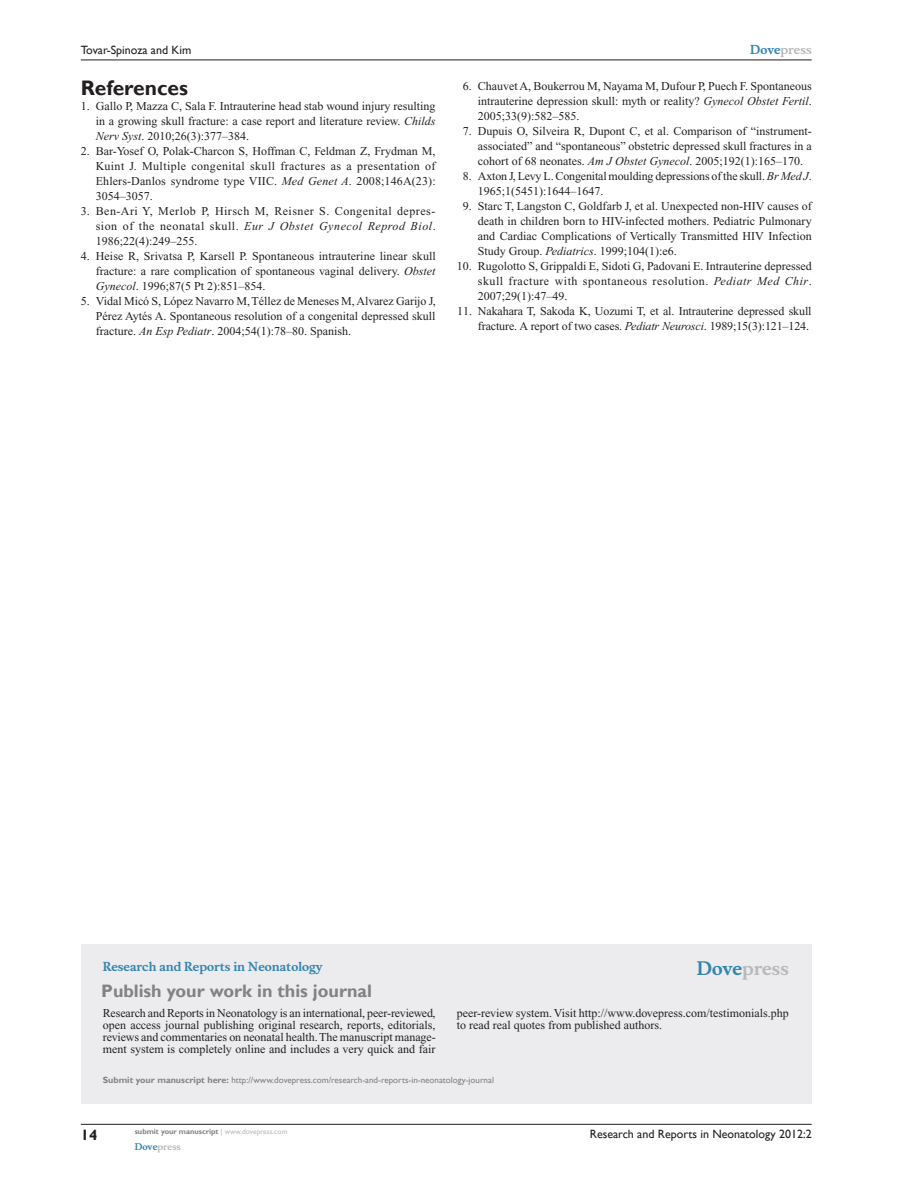
<style>
.page{position:relative;width:918px;height:1188px;background:#fff}
.page>*{position:absolute;margin:0;border:0;box-sizing:border-box;transform-origin:0 0}
.t1{font:700 21px "Gill Sans";color:#231f20}
.t2{font:700 18px "Gill Sans";color:#808285}
.t3{font:700 18px "Musee";color:#b8b9bc}
.t4{font:700 15px "Gill Sans";color:#231f20}
.t5{font:12px/15px "Times New Roman";color:#231f20;text-align:justify}
.t6{font:12px "Gill Sans";color:#231f20}
.t7{font:700 12px "Musee";color:#3485ae}
.t8{font:700 12px "Musee";color:#b8b9bc}
.t9{font:9px "Gill Sans";color:#808285}
.t10{font:700 9px "Musee";color:#b8b9bc}
.t11{font:700 7.5px "Gill Sans";color:#808285}
.s1{font-style:italic}
.s2{color:#3485ae}
.s3{font-weight:700}
.s4{font-weight:400;color:#b8b9bc}
</style>
<div class="page">
<div style="left:81px;top:944px;width:731px;height:159px;background:#ececee"></div>
<hr style="left:81px;top:1124px;width:731px;height:1px;background:#231f20">
<hr style="left:81px;top:60px;width:731px;height:1px;background:#231f20">
<p class="t6" style="left:81px;top:43px;width:112px">Tovar-Spinoza and Kim</p>
<h1 class="t1" style="left:81px;top:76px;width:109px">References</h1>
<p class="t5" style="left:96px;top:99px;width:341px;text-indent:-15px">1. Gallo P, Mazza C, Sala F. Intrauterine head stab wound injury resulting in a growing skull fracture: a case report and literature review. <span class="s1">Childs Nerv Syst</span>. 2010;26(3):377–384.</p>
<p class="t5" style="left:96px;top:144px;width:341px;text-indent:-15px">2. Bar-Yosef O, Polak-Charcon S, Hoffman C, Feldman Z, Frydman M, Kuint J. Multiple congenital skull fractures as a presentation of Ehlers-Danlos syndrome type VIIC. <span class="s1">Med Genet A</span>. 2008;146A(23):<br>3054–3057.</p>
<p class="t5" style="left:96px;top:204px;width:341px;text-indent:-15px">3. Ben-Ari Y, Merlob P, Hirsch M, Reisner S. Congenital depres&shy;sion of the neonatal skull. <span class="s1">Eur J Obstet Gynecol Reprod Biol</span>.<br>1986;22(4):249–255.</p>
<p class="t5" style="left:96px;top:249px;width:342px;text-indent:-15px">4. Heise R, Srivatsa P, Karsell P. Spontaneous intrauterine linear skull fracture: a rare complication of spontaneous vaginal delivery. <span class="s1">Obstet Gynecol</span>. 1996;87(5 Pt 2):851–854.</p>
<p class="t5" style="left:96px;top:294px;width:341px;text-indent:-15px">5. Vidal Micó S, López Navarro M, Téllez de Meneses M, Alvarez Garijo J, Pérez Aytés A. Spontaneous resolution of a congenital depressed skull fracture. <span class="s1">An Esp Pediatr</span>. 2004;54(1):78–80. Spanish.</p>
<p class="t8" style="left:750px;top:43px;width:63px"><span class="s2">Dove</span>press</p>
<p class="t5" style="left:478px;top:79px;width:335px;text-indent:-15px">6. Chauvet A, Boukerrou M, Nayama M, Dufour P, Puech F. Spontaneous intrauterine depression skull: myth or reality? <span class="s1">Gynecol Obstet Fertil</span>.<br>2005;33(9):582–585.</p>
<p class="t5" style="left:478px;top:124px;width:335px;text-indent:-15px">7. Dupuis O, Silveira R, Dupont C, et al. Comparison of “instrument&shy;associated” and “spontaneous” obstetric depressed skull fractures in a cohort of 68 neonates. <span class="s1">Am J Obstet Gynecol</span>. 2005;192(1):165–170.</p>
<p class="t5" style="left:478px;top:169px;width:335px;text-indent:-15px">8. Axton J, Levy L. Congenital moulding depressions of the skull. <span class="s1">Br Med J</span>.<br>1965;1(5451):1644–1647.</p>
<p class="t5" style="left:478px;top:199px;width:335px;text-indent:-15px">9. Starc T, Langston C, Goldfarb J, et al. Unexpected non-HIV causes of death in children born to HIV-infected mothers. Pediatric Pulmonary and Cardiac Complications of Vertically Transmitted HIV Infection Study Group. <span class="s1">Pediatrics</span>. 1999;104(1):e6.</p>
<p class="t5" style="left:478px;top:259px;width:335px;text-indent:-21px">10. Rugolotto S, Grippaldi E, Sidoti G, Padovani E. Intrauterine depressed skull fracture with spontaneous resolution. <span class="s1">Pediatr Med Chir</span>.<br>2007;29(1):47–49.</p>
<p class="t5" style="left:457px;top:304px;width:356px;text-align:right">11. Nakahara T, Sakoda K, Uozumi T, et al. Intrauterine depressed skull fracture. A report of two cases. <span class="s1">Pediatr Neurosci</span>. 1989;15(3):121–124.</p>
<p class="t7" style="left:103px;top:959px;width:221px">Research and Reports in Neonatology</p>
<h2 class="t2" style="left:101px;top:980px;width:272px">Publish your work in this journal</h2>
<h2 class="t3" style="left:697px;top:958px;width:94px"><span class="s2">Dove</span>press</h2>
<p class="t5" style="left:103px;top:1007px;width:335px;line-height:12px">Research and Reports in Neonatology is an international, peer-reviewed, open access journal publishing original research, reports, editorials, reviews and commentaries on neonatal health. The manuscript manage&shy;ment system is completely online and includes a very quick and fair</p>
<p class="t5" style="left:457px;top:1007px;width:333px;line-height:12px">peer-review system. Visit http://www.dovepress.com/testimonials.php to read real quotes from published authors.</p>
<p class="t9" style="left:103px;top:1075px;width:393px"><span class="s3">Submit your manuscript here:</span> http://www.dovepress.com/research-and-reports-in-neonatology-journal</p>
<p class="t4" style="left:81px;top:1126px;width:18px">14</p>
<p class="t11" style="left:135px;top:1127px;width:154px">submit your manuscript <span class="s4">| www.dovepress.com</span></p>
<p class="t10" style="left:135px;top:1141px;width:48px"><span class="s2">Dove</span>press</p>
<p class="t6" style="left:590px;top:1127px;width:223px">Research and Reports in Neonatology 2012:2</p>
</div>
